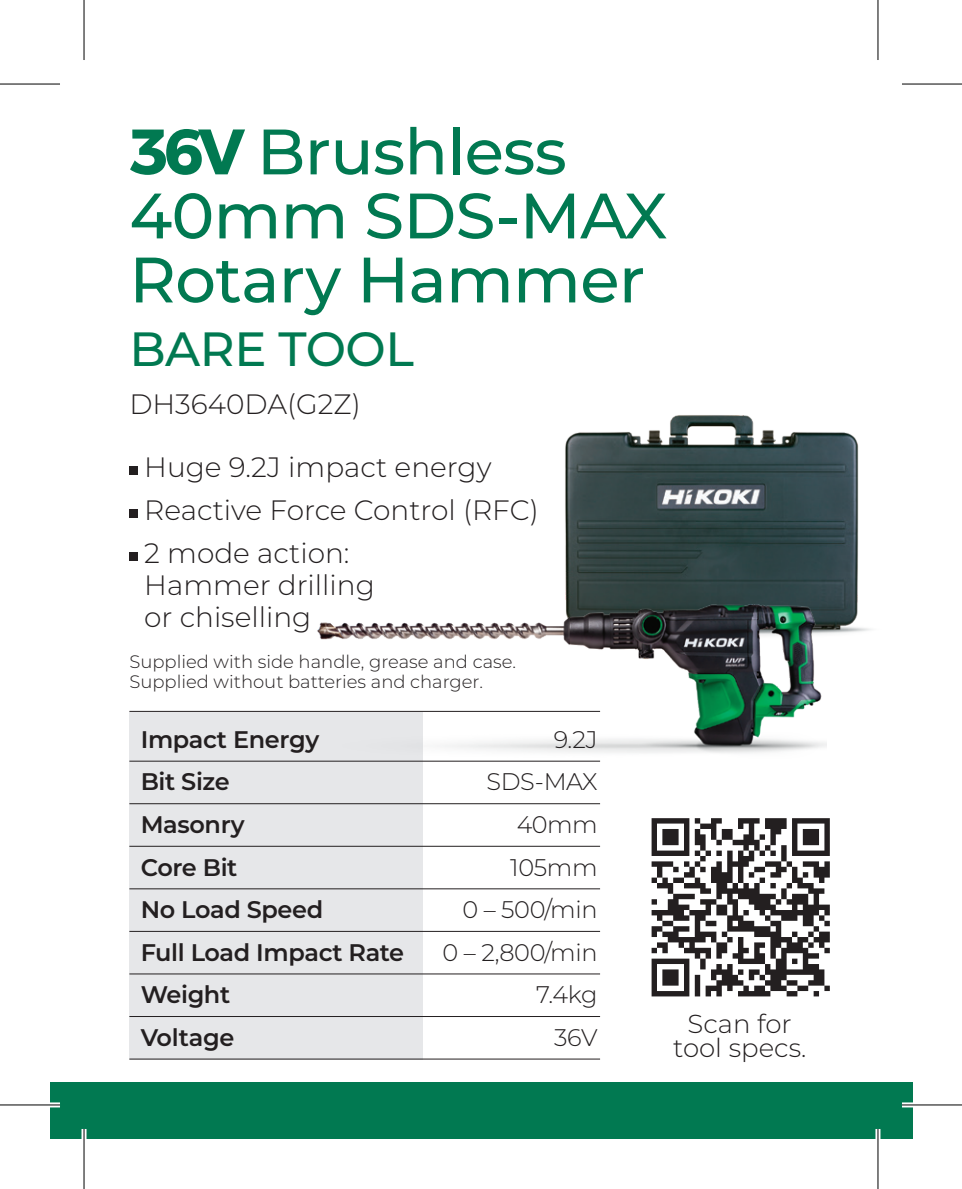
<style>
.page{position:relative;width:962px;height:1189px;background:#fff}
.page>*{position:absolute;margin:0;border:0;box-sizing:border-box;transform-origin:0 0}
.t1{font:500 64px/64px "Montserrat";letter-spacing:-.01em;color:#017951}
.t2{font:500 48px "Montserrat";letter-spacing:-.01em;color:#017951}
.t3{font:300 28px/43.2px "Montserrat";color:#231f20}
.t4{font:300 26px/24px "Montserrat";color:#231f20;text-align:center}
.t5{font:600 24px "Montserrat";letter-spacing:-.015em;color:#231f20}
.t6{font:300 24px "Montserrat";letter-spacing:-.015em;color:#231f20}
.t7{font:300 18px/20px "Montserrat";color:#231f20}
.s1{font-weight:700}
</style>
<div class="page">
<div style="left:50px;top:1082px;width:862px;height:56px;background:#017951"></div>
<div style="left:129px;top:712px;width:294px;height:347px;background:#e6e7e9"></div>
<div style="left:129px;top:466px;width:9px;height:8px;background:#231f20"></div>
<div style="left:129px;top:509px;width:9px;height:9px;background:#231f20"></div>
<div style="left:129px;top:552px;width:9px;height:9px;background:#231f20"></div>
<hr style="left:129px;top:710px;width:471px;height:2px;background:#231f20">
<hr style="left:129px;top:760px;width:471px;height:2px;background:#231f20">
<hr style="left:129px;top:803px;width:471px;height:1px;background:#231f20">
<hr style="left:129px;top:845px;width:471px;height:2px;background:#231f20">
<hr style="left:129px;top:888px;width:471px;height:1px;background:#231f20">
<hr style="left:129px;top:930px;width:471px;height:2px;background:#231f20">
<hr style="left:129px;top:973px;width:471px;height:1px;background:#231f20">
<hr style="left:129px;top:1015px;width:471px;height:2px;background:#231f20">
<hr style="left:129px;top:1058px;width:471px;height:1px;background:#231f20">
<svg style="left:651px;top:818px;width:179px;height:178px"></svg>
<img style="left:565px;top:415px;width:306px;height:219px">
<img style="left:311px;top:597px;width:516px;height:156px">
<svg style="left:0;top:1102px;width:60px;height:5px"></svg>
<svg style="left:902px;top:1102px;width:60px;height:5px"></svg>
<hr style="left:82px;top:1128px;width:4px;height:60px;background:#fff">
<svg style="left:878px;top:0;width:1px;height:60px"></svg>
<svg style="left:875px;top:1129px;width:5px;height:59px"></svg>
<hr style="left:0;top:83px;width:60px;height:2px;background:#000">
<hr style="left:902px;top:83px;width:60px;height:2px;background:#000">
<hr style="left:0;top:1104px;width:60px;height:1px;background:#000">
<hr style="left:902px;top:1104px;width:60px;height:1px;background:#000">
<hr style="left:83px;top:0;width:2px;height:60px;background:#000">
<hr style="left:83px;top:1128px;width:2px;height:60px;background:#000">
<hr style="left:877px;top:0;width:1px;height:60px;background:#000">
<hr style="left:877px;top:1128px;width:1px;height:60px;background:#000">
<h1 class="t1" style="left:129px;top:117px;width:539px"><span class="s1">36V</span> Brushless<br>40mm SDS-MAX<br>Rotary Hammer</h1>
<h2 class="t2" style="left:129px;top:316px;width:286px">BARE TOOL</h2>
<p class="t3" style="left:129px;top:382px;width:233px">DH3640DA(G2Z)</p>
<p class="t3" style="left:144px;top:444px;width:396px">Huge 9.2J impact energy<br>Reactive Force Control (RFC)<br>2 mode action:</p>
<p class="t3" style="left:144px;top:568px;width:232px;line-height:32px">Hammer drilling or chiselling</p>
<p class="t7" style="left:129px;top:651px;width:388px">Supplied with side handle, grease and case.<br>Supplied without batteries and charger.</p>
<p class="t5" style="left:141px;top:722px;width:180px">Impact Energy</p>
<p class="t6" style="left:554px;top:723px;width:45px">9.2J</p>
<p class="t5" style="left:141px;top:765px;width:91px">Bit Size</p>
<p class="t6" style="left:486px;top:765px;width:113px">SDS-MAX</p>
<p class="t5" style="left:141px;top:807px;width:105px">Masonry</p>
<p class="t6" style="left:517px;top:808px;width:82px">40mm</p>
<p class="t5" style="left:141px;top:850px;width:98px">Core Bit</p>
<p class="t6" style="left:510px;top:850px;width:89px">105mm</p>
<p class="t5" style="left:141px;top:892px;width:184px">No Load Speed</p>
<p class="t6" style="left:462px;top:893px;width:137px">0 – 500/min</p>
<p class="t5" style="left:141px;top:935px;width:265px">Full Load Impact Rate</p>
<p class="t6" style="left:443px;top:935px;width:156px">0 – 2,800/min</p>
<p class="t5" style="left:141px;top:977px;width:91px">Weight</p>
<p class="t6" style="left:536px;top:978px;width:63px">7.4kg</p>
<p class="t5" style="left:141px;top:1020px;width:95px">Voltage</p>
<p class="t6" style="left:554px;top:1021px;width:45px">36V</p>
<p class="t4" style="left:673px;top:1010px;width:135px">Scan for tool specs.</p>
</div>
